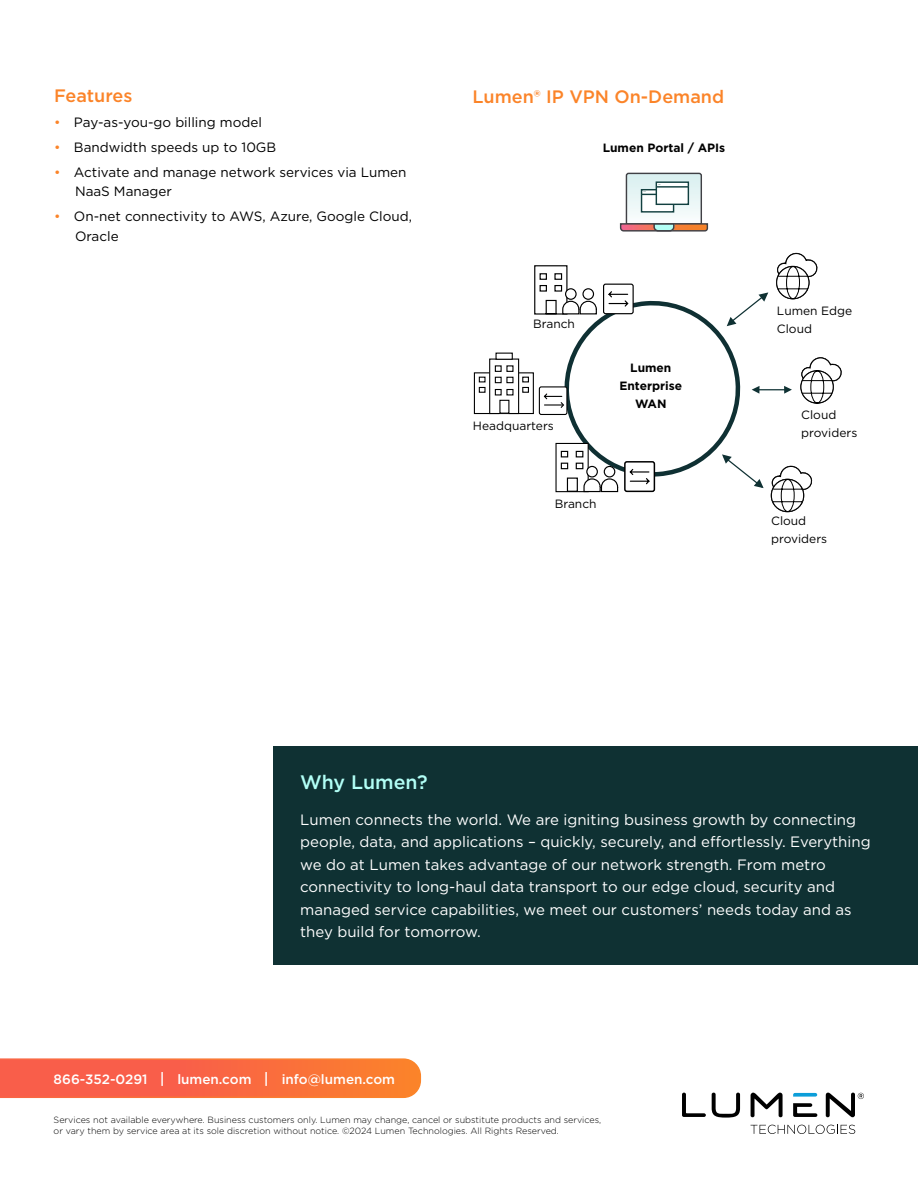
<style>
.page{position:relative;width:918px;height:1188px;background:#fff}
.page>*{position:absolute;margin:0;border:0;box-sizing:border-box;transform-origin:0 0}
.t1{font:500 19.5px "Gotham";color:#b2fff6}
.t2{font:500 18px "Gotham";color:#fb8429}
.t3{font:15px/22.5px "Gotham";color:#fff}
.t4{font:13.5px/19.5px "Gotham";color:#000}
.t5{font:500 13.5px "Gotham";color:#fff}
.t6{font:12px/18px "Gotham";color:#000}
.t7{font:700 12px/18px "Gotham";color:#000;text-align:center}
.t8{font:300 9px/11.2px "Gotham";color:#000}
.s1{color:#fb8429}
.s2{font-size:15px}
</style>
<div class="page">
<svg style="left:0;top:1058px;width:422px;height:40px;background:#f96c43"></svg>
<svg style="left:682px;top:1093px;width:24px;height:24px"></svg>
<svg style="left:712px;top:1093px;width:28px;height:25px"></svg>
<svg style="left:751px;top:1093px;width:32px;height:24px"></svg>
<svg style="left:793px;top:1093px;width:24px;height:4px"></svg>
<svg style="left:793px;top:1103px;width:24px;height:14px"></svg>
<svg style="left:826px;top:1093px;width:38px;height:24px"></svg>
<svg style="left:751px;top:1125px;width:104px;height:9px"></svg>
<div style="left:489px;top:359px;width:30px;height:55px;background:#fff;border:1px solid #000"></div>
<svg style="left:500px;top:389px;width:2px;height:6px"></svg>
<div style="left:506px;top:389px;width:8px;height:6px;background:#676767"></div>
<svg style="left:500px;top:377px;width:2px;height:6px"></svg>
<div style="left:506px;top:377px;width:8px;height:6px;background:#676767"></div>
<div style="left:495px;top:365px;width:7px;height:7px;background:#fff;border:1px solid #000"></div>
<div style="left:499px;top:400px;width:10px;height:14px;background:#fff;border:1px solid #000"></div>
<svg style="left:473px;top:372px;width:27px;height:43px"></svg>
<div style="left:496px;top:353px;width:17px;height:7px;background:#fff;border:1px solid #000"></div>
<svg style="left:619px;top:172px;width:90px;height:60px"></svg>
<div style="left:641px;top:189px;width:33px;height:24px;background:#fff;border:1px solid #124040"></div>
<hr style="left:642px;top:194px;width:32px;height:1px;background:#124040">
<div style="left:656px;top:181px;width:33px;height:24px;background:#fff;border:1px solid #124040"></div>
<hr style="left:656px;top:186px;width:32px;height:2px;background:#124040">
<svg style="left:507px;top:252px;width:335px;height:261px"></svg>
<hr style="left:757px;top:389px;width:32px;height:1px;background:#0f3133">
<div style="left:273px;top:746px;width:645px;height:218px;background:#0f3133"></div>
<p class="t2" style="left:54px;top:84px;width:80px">Features</p>
<p class="t4" style="left:54px;top:112px;width:209px"><span class="s1">•</span> Pay-as-you-go billing model</p>
<p class="t4" style="left:54px;top:137px;width:224px"><span class="s1">•</span> Bandwidth speeds up to 10GB</p>
<p class="t4" style="left:75px;top:162px;width:333px;text-indent:-21px"><span class="s1">•</span> Activate and manage network services via Lumen<br>NaaS Manager</p>
<p class="t4" style="left:75px;top:206px;width:338px;text-indent:-21px"><span class="s1">•</span> On-net connectivity to AWS, Azure, Google Cloud,<br>Oracle</p>
<p class="t2" style="left:472px;top:85px;width:253px">Lumen® IP VPN On-Demand</p>
<p class="t7" style="left:603px;top:139px;width:124px">Lumen Portal / APIs</p>
<p class="t6" style="left:533px;top:314px;width:43px">Branch</p>
<p class="t6" style="left:473px;top:417px;width:82px">Headquarters</p>
<p class="t7" style="left:619px;top:359px;width:64px">Lumen<br>Enterprise<br>WAN</p>
<p class="t6" style="left:555px;top:495px;width:43px">Branch</p>
<p class="t6" style="left:777px;top:301px;width:77px">Lumen Edge<br>Cloud</p>
<p class="t6" style="left:801px;top:405px;width:58px">Cloud providers</p>
<p class="t6" style="left:771px;top:512px;width:58px">Cloud providers</p>
<h1 class="t1" style="left:300px;top:769px;width:129px">Why Lumen?</h1>
<p class="t3" style="left:300px;top:808px;width:572px">Lumen connects the world. We are igniting business growth by connecting people, data, and applications – quickly, securely, and effortlessly. Everything we do at Lumen takes advantage of our network strength. From metro connectivity to long-haul data transport to our edge cloud, security and managed service capabilities, we meet our customers’ needs today and as they build for tomorrow.</p>
<p class="t5" style="left:54px;top:1071px;width:343px">866-352-0291 <span class="s2">|</span> lumen.com <span class="s2">|</span> info@lumen.com</p>
<p class="t8" style="left:54px;top:1114px;width:549px">Services not available everywhere. Business customers only. Lumen may change, cancel or substitute products and services, or vary them by service area at its sole discretion without notice. ©2024 Lumen Technologies. All Rights Reserved.</p>
</div>
